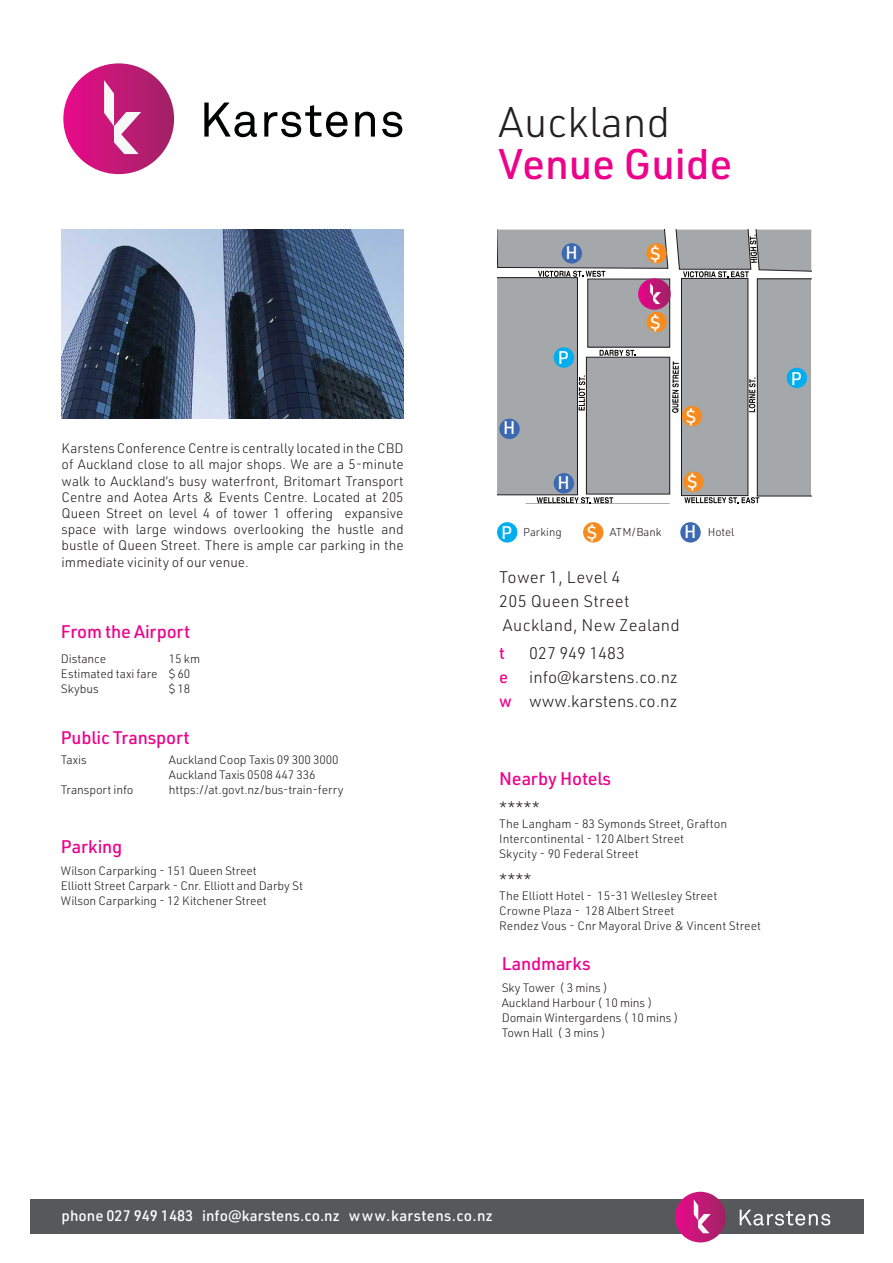
<style>
.page{position:relative;width:893px;height:1263px;background:#fff}
.page>*{position:absolute;margin:0;border:0;box-sizing:border-box;transform-origin:0 0}
.t1{font:500 42px/42px "URWDIN";color:#ed028c}
.t2{font:500 18px "URWDIN";letter-spacing:-.01em;color:#ed028c}
.t3{font:500 18px "URWDIN";color:#fff}
.t4{font:300 16.5px/24px "URWDIN";letter-spacing:.015em;color:#231f20}
.t5{font:500 16.5px "URWDIN";color:#ed028c}
.t6{font:500 15px "URWDIN";letter-spacing:.005em;color:#fff}
.t7{font:300 15px "URWDIN";color:#231f20}
.t8{font:300 13.5px/16.2px "URWDIN";color:#231f20;text-align:justify}
.t9{font:300 12px/15px "URWDIN";letter-spacing:-.005em;color:#231f20}
.t10{font:300 11.25px "URWDIN";color:#231f20}
.s1{font-weight:300;color:#231f20}
.s2{font-weight:500;color:#ed028c}
</style>
<div class="page">
<svg style="left:498px;top:230px;width:313px;height:273px;background:#abacaf"></svg>
<div style="left:30px;top:1200px;width:834px;height:34px;background:#57585a"></div>
<div style="left:680px;top:522px;width:21px;height:21px;background:#3d68b2;border-radius:50%"></div>
<div style="left:497px;top:522px;width:20px;height:21px;background:#00aeef;border-radius:50%"></div>
<div style="left:787px;top:368px;width:20px;height:20px;background:#00aeef;border-radius:50%"></div>
<div style="left:583px;top:522px;width:20px;height:21px;background:#f68c1f;border-radius:50%"></div>
<div style="left:683px;top:472px;width:21px;height:20px;background:#f68c1f;border-radius:50%"></div>
<div style="left:646px;top:312px;width:21px;height:20px;background:#f68c1f;border-radius:50%"></div>
<div style="left:682px;top:406px;width:20px;height:20px;background:#f68c1f;border-radius:50%"></div>
<div style="left:499px;top:419px;width:21px;height:20px;background:#3d68b2;border-radius:50%"></div>
<div style="left:646px;top:243px;width:21px;height:21px;background:#f68c1f;border-radius:50%"></div>
<div style="left:562px;top:243px;width:20px;height:21px;background:#3d68b2;border-radius:50%"></div>
<img style="left:62px;top:230px;width:342px;height:189px">
<div style="left:554px;top:473px;width:20px;height:20px;background:#3d68b2;border-radius:50%"></div>
<div style="left:554px;top:347px;width:20px;height:21px;background:#00aeef;border-radius:50%"></div>
<svg style="left:740px;top:1210px;width:90px;height:15px"></svg>
<svg style="left:675px;top:1192px;width:51px;height:50px"></svg>
<svg style="left:694px;top:1199px;width:17px;height:34px"></svg>
<svg style="left:204px;top:103px;width:53px;height:34px"></svg>
<svg style="left:264px;top:105px;width:84px;height:32px"></svg>
<svg style="left:355px;top:112px;width:20px;height:25px"></svg>
<svg style="left:382px;top:112px;width:20px;height:25px"></svg>
<div style="left:63px;top:63px;width:111px;height:111px;background:linear-gradient(to right,#e80f8c,#a02364);border-radius:55px"></div>
<svg style="left:104px;top:80px;width:37px;height:74px"></svg>
<p class="t8" style="left:62px;top:440px;width:344px">Karstens Conference Centre is centrally located in the CBD of Auckland close to all major shops. We are a 5-minute walk to Auckland’s busy waterfront, Britomart Transport Centre and Aotea Arts &amp; Events Centre. Located at 205<br>Queen Street on level 4 of tower 1 offering expansive space with large windows overlooking the hustle and bustle of Queen Street. There is ample car parking in the immediate vicinity of our venue.</p>
<p class="t2" style="left:61px;top:619px;width:131px">From the Airport</p>
<p class="t9" style="left:61px;top:651px;width:47px">Distance</p>
<p class="t9" style="left:169px;top:651px;width:33px">15 km</p>
<p class="t9" style="left:61px;top:666px;width:131px">Estimated taxi fare $ 60</p>
<p class="t9" style="left:61px;top:681px;width:39px">Skybus</p>
<p class="t9" style="left:169px;top:681px;width:23px">$ 18</p>
<p class="t2" style="left:61px;top:725px;width:130px">Public Transport</p>
<p class="t9" style="left:61px;top:752px;width:27px">Taxis</p>
<p class="t9" style="left:169px;top:752px;width:171px">Auckland Coop Taxis 09 300 3000</p>
<p class="t9" style="left:169px;top:767px;width:148px">Auckland Taxis 0508 447 336</p>
<p class="t9" style="left:61px;top:782px;width:74px">Transport info</p>
<p class="t9" style="left:169px;top:782px;width:176px">https://at.govt.nz/bus-train-ferry</p>
<p class="t2" style="left:61px;top:834px;width:63px">Parking</p>
<p class="t9" style="left:61px;top:863px;width:198px">Wilson Carparking - 151 Queen Street</p>
<p class="t9" style="left:61px;top:878px;width:244px">Elliott Street Carpark - Cnr. Elliott and Darby St<br>Wilson Carparking - 12 Kitchener Street</p>
<p class="t1" style="left:498px;top:99px;width:236px"><span class="s1">Auckland<br></span>Venue Guide</p>
<p class="t3" style="left:566px;top:241px;width:14px">H</p>
<p class="t3" style="left:651px;top:241px;width:11px">$</p>
<p class="t3" style="left:558px;top:346px;width:12px">P</p>
<p class="t3" style="left:651px;top:310px;width:11px">$</p>
<p class="t3" style="left:503px;top:416px;width:14px">H</p>
<p class="t3" style="left:686px;top:404px;width:11px">$</p>
<p class="t3" style="left:558px;top:470px;width:14px">H</p>
<p class="t3" style="left:687px;top:470px;width:11px">$</p>
<p class="t3" style="left:501px;top:520px;width:12px">P</p>
<p class="t3" style="left:587px;top:520px;width:11px">$</p>
<p class="t3" style="left:684px;top:520px;width:14px">H</p>
<p class="t10" style="left:523px;top:525px;width:40px">Parking</p>
<p class="t10" style="left:610px;top:525px;width:53px">ATM/Bank</p>
<p class="t10" style="left:708px;top:525px;width:28px">Hotel</p>
<p class="t4" style="left:499px;top:565px;width:182px">Tower 1, Level 4<br>205 Queen Street<br>Auckland, New Zealand</p>
<p class="t5" style="left:499px;top:642px;width:7px">t</p>
<p class="t4" style="left:529px;top:641px;width:97px">027 949 1483</p>
<p class="t5" style="left:499px;top:666px;width:11px">e</p>
<p class="t4" style="left:529px;top:665px;width:150px">info@karstens.co.nz</p>
<p class="t4" style="left:499px;top:689px;width:180px"><span class="s2">w</span> www.karstens.co.nz</p>
<p class="t2" style="left:499px;top:766px;width:113px">Nearby Hotels</p>
<p class="t7" style="left:499px;top:797px;width:42px">*****</p>
<p class="t9" style="left:499px;top:815px;width:229px">The Langham - 83 Symonds Street, Grafton</p>
<p class="t9" style="left:499px;top:830px;width:186px">Intercontinental - 120 Albert Street</p>
<p class="t9" style="left:499px;top:845px;width:141px">Skycity - 90 Federal Street</p>
<p class="t7" style="left:499px;top:869px;width:34px">****</p>
<p class="t9" style="left:499px;top:887px;width:220px">The Elliott Hotel - 15-31 Wellesley Street</p>
<p class="t9" style="left:499px;top:902px;width:177px">Crowne Plaza - 128 Albert Street</p>
<p class="t9" style="left:499px;top:917px;width:263px">Rendez Vous - Cnr Mayoral Drive &amp; Vincent Street</p>
<p class="t2" style="left:502px;top:951px;width:91px">Landmarks</p>
<p class="t9" style="left:502px;top:980px;width:108px">Sky Tower ( 3 mins )</p>
<p class="t9" style="left:502px;top:995px;width:152px">Auckland Harbour ( 10 mins )</p>
<p class="t9" style="left:502px;top:1010px;width:178px">Domain Wintergardens ( 10 mins )</p>
<p class="t9" style="left:502px;top:1025px;width:106px">Town Hall ( 3 mins )</p>
<p class="t3" style="left:791px;top:366px;width:12px">P</p>
<p class="t6" style="left:62px;top:1205px;width:433px">phone 027 949 1483 info@karstens.co.nz www.karstens.co.nz</p>
</div>
